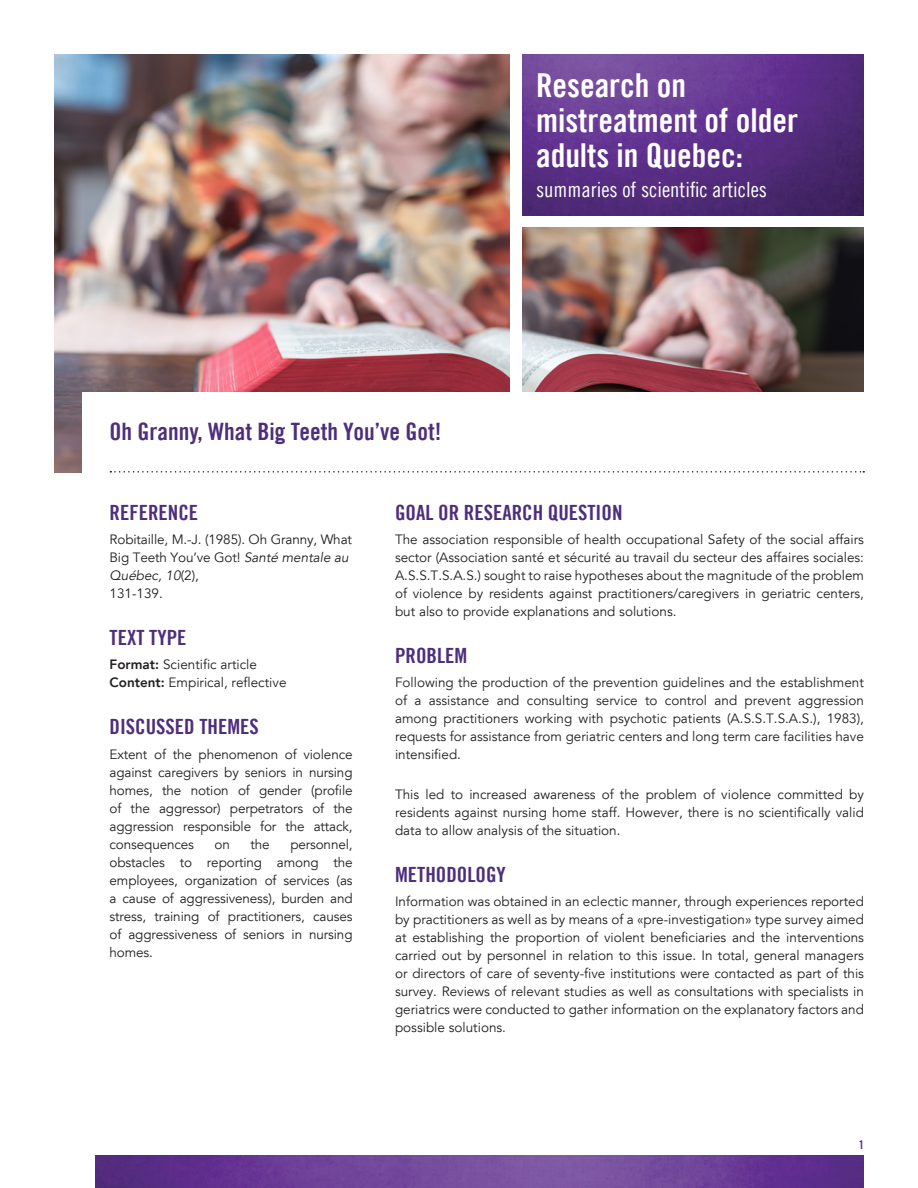
<style>
.page{position:relative;width:918px;height:1188px;background:#fff}
.page>*{position:absolute;margin:0;border:0;box-sizing:border-box;transform-origin:0 0}
.t1{font:33px/35.2px "Trade Gothic Bold Cond Twenty";color:#fff}
.Sous-titres{font:24px "Trade Gothic Bold Cond Twenty";color:#4e2e7b}
.Sous-titres-2{font:21px "Trade Gothic Bold Cond Twenty";color:#4e2e7b}
.t2{font:21px "Trade Gothic Cond Eighteen";color:#fff}
.Texte_avenir{font:13.5px/18px "Avenir";color:#231f20;text-align:justify}
.Sous-titres-3{font:12px "Trade Gothic Bold Cond Twenty";color:#4e2e7b}
.s1{font-style:italic}
.s2{font-weight:800}
</style>
<div class="page">
<img style="left:54px;top:54px;width:455px;height:419px">
<img style="left:523px;top:54px;width:341px;height:162px">
<img style="left:523px;top:227px;width:341px;height:165px">
<div style="left:83px;top:392px;width:781px;height:764px;background:#fff"></div>
<img style="left:95px;top:1156px;width:769px;height:32px">
<svg style="left:110px;top:471px;width:754px;height:2px"></svg>
<p class="Sous-titres" style="left:110px;top:421px;width:333px">Oh Granny, What Big Teeth You’ve Got!</p>
<p class="t1" style="left:536px;top:69px;width:264px">Research on mistreatment of older adults in Quebec:</p>
<p class="t2" style="left:536px;top:180px;width:232px">summaries of scientific articles</p>
<p class="Sous-titres-2" style="left:110px;top:502px;width:90px">REFERENCE</p>
<p class="Texte_avenir" style="left:110px;top:532px;width:244px;text-align:left">Robitaille, M.-J. (1985). Oh Granny, What<br>Big Teeth You’ve Got! <span class="s1">Santé mentale au<br>Québec, 10</span>(2),<br>131-139.</p>
<p class="Sous-titres-2" style="left:110px;top:628px;width:78px">TEXT TYPE</p>
<p class="Texte_avenir" style="left:110px;top:657px;width:178px"><span class="s2">Format:</span> Scientific article<br><span class="s2">Content:</span> Empirical, reflective</p>
<p class="Sous-titres-2" style="left:110px;top:717px;width:151px">DISCUSSED THEMES</p>
<p class="Texte_avenir" style="left:110px;top:746px;width:245px">Extent of the phenomenon of violence against caregivers by seniors in nursing homes, the notion of gender (profile of the aggressor) perpetrators of the aggression responsible for the attack, consequences</p>
<p class="Texte_avenir" style="left:110px;top:836px;width:245px;text-indent:181px">personnel, obstacles to reporting among the employees, organization of services (as a cause of aggressiveness), burden and stress, training of practitioners, causes of aggressiveness of seniors in nursing homes.</p>
<p class="Texte_avenir" style="left:215px;top:836px;width:17px">on</p>
<p class="Texte_avenir" style="left:251px;top:836px;width:21px">the</p>
<p class="Sous-titres-2" style="left:395px;top:502px;width:229px">GOAL OR RESEARCH QUESTION</p>
<p class="Texte_avenir" style="left:395px;top:532px;width:470px">The association responsible of health occupational Safety of the social affairs sector (Association santé et sécurité au travail du secteur des affaires sociales:<br>A.S.S.T.S.A.S.) sought to raise hypotheses about the magnitude of the problem of violence by residents against practitioners/caregivers in geriatric centers, but also to provide explanations and solutions.</p>
<p class="Sous-titres-2" style="left:395px;top:646px;width:74px">PROBLEM</p>
<p class="Texte_avenir" style="left:395px;top:675px;width:470px">Following the production of the prevention guidelines and the establishment of a assistance and consulting service to control and prevent aggression among practitioners working with psychotic patients (A.S.S.T.S.A.S.), 1983), requests for assistance from geriatric centers and long term care facilities have intensified.</p>
<p class="Texte_avenir" style="left:395px;top:786px;width:470px">This led to increased awareness of the problem of violence committed by residents against nursing home staff. However, there is no scientifically valid data to allow analysis of the situation.</p>
<p class="Sous-titres-2" style="left:395px;top:865px;width:112px">METHODOLOGY</p>
<p class="Texte_avenir" style="left:395px;top:894px;width:470px">Information was obtained in an eclectic manner, through experiences reported by practitioners as well as by means of a «pre-investigation» type survey aimed at establishing the proportion of violent beneficiaries and the interventions carried out by personnel in relation to this issue. In total, general managers or directors of care of seventy-five institutions were contacted as part of this survey. Reviews of relevant studies as well as consultations with specialists in geriatrics were conducted to gather information on the explanatory factors and possible solutions.</p>
<p class="Sous-titres-3" style="left:859px;top:1140px;width:7px">1</p>
</div>
